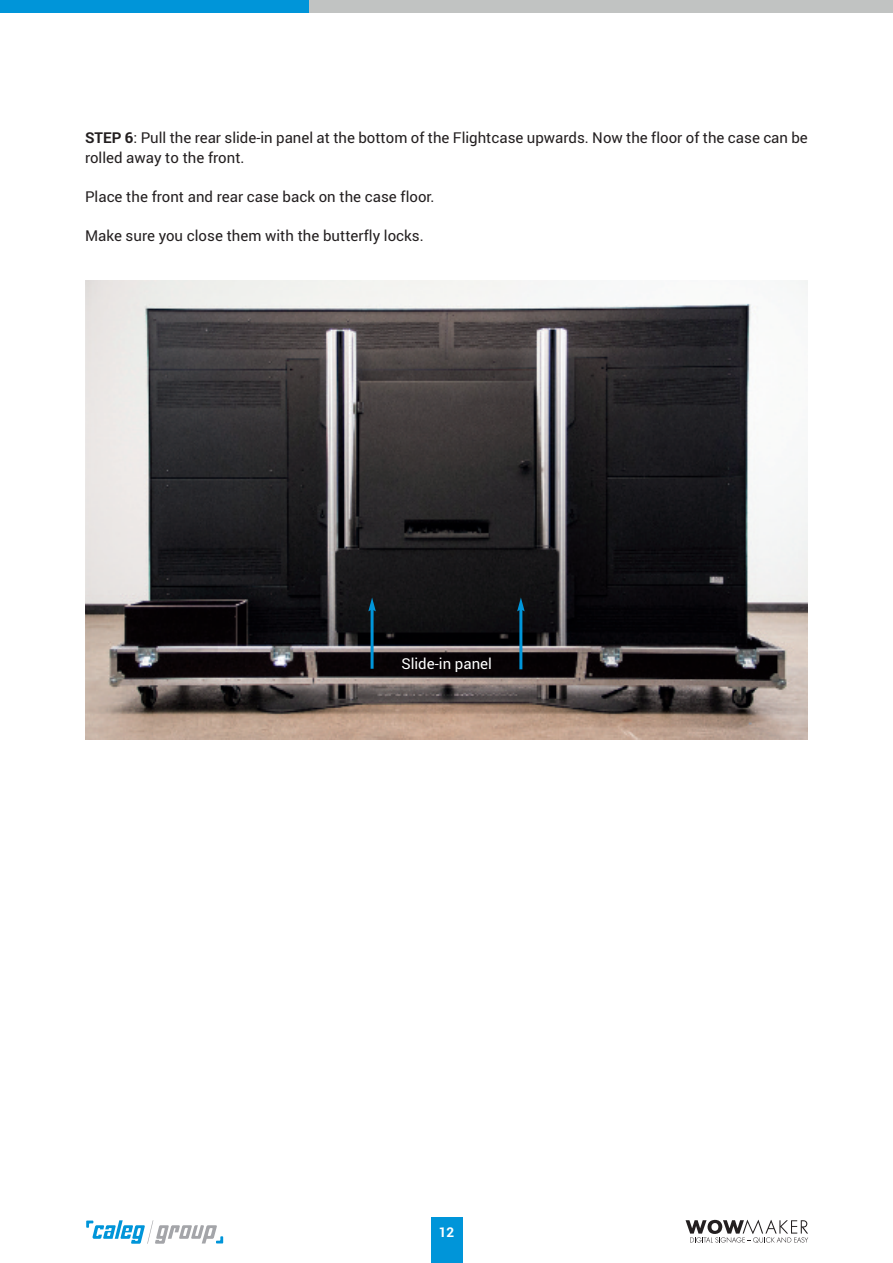
<style>
.page{position:relative;width:893px;height:1263px;background:#fff}
.page>*{position:absolute;margin:0;border:0;box-sizing:border-box;transform-origin:0 0}
.t1{font:15px/19.5px "Roboto";color:#231f20}
.t2{font:15px "Roboto";color:#fff}
.t3{font:700 13.5px "Roboto";color:#fff}
.s1{font-weight:700}
</style>
<div class="page">
<div style="left:431px;top:1217px;width:31px;height:46px;background:#0095d9"></div>
<div style="left:309px;top:0;width:584px;height:13px;background:#c1c3c2"></div>
<div style="left:0;top:0;width:309px;height:13px;background:#0095d9"></div>
<svg style="left:686px;top:1220px;width:122px;height:23px"></svg>
<svg style="left:86px;top:1220px;width:137px;height:24px"></svg>
<img style="left:85px;top:281px;width:723px;height:459px">
<hr style="left:371px;top:609px;width:3px;height:60px;background:#0095d9">
<svg style="left:368px;top:597px;width:8px;height:14px"></svg>
<hr style="left:519px;top:609px;width:3px;height:60px;background:#0095d9">
<svg style="left:517px;top:597px;width:8px;height:14px"></svg>
<p class="t1" style="left:85px;top:128px;width:724px"><span class="s1">STEP 6</span>: Pull the rear slide-in panel at the bottom of the Flightcase upwards. Now the floor of the case can be rolled away to the front.</p>
<p class="t1" style="left:85px;top:187px;width:351px">Place the front and rear case back on the case floor.</p>
<p class="t1" style="left:85px;top:226px;width:340px">Make sure you close them with the butterfly locks.</p>
<p class="t2" style="left:401px;top:655px;width:92px">Slide-in panel</p>
<p class="t3" style="left:439px;top:1224px;width:17px">12</p>
</div>
